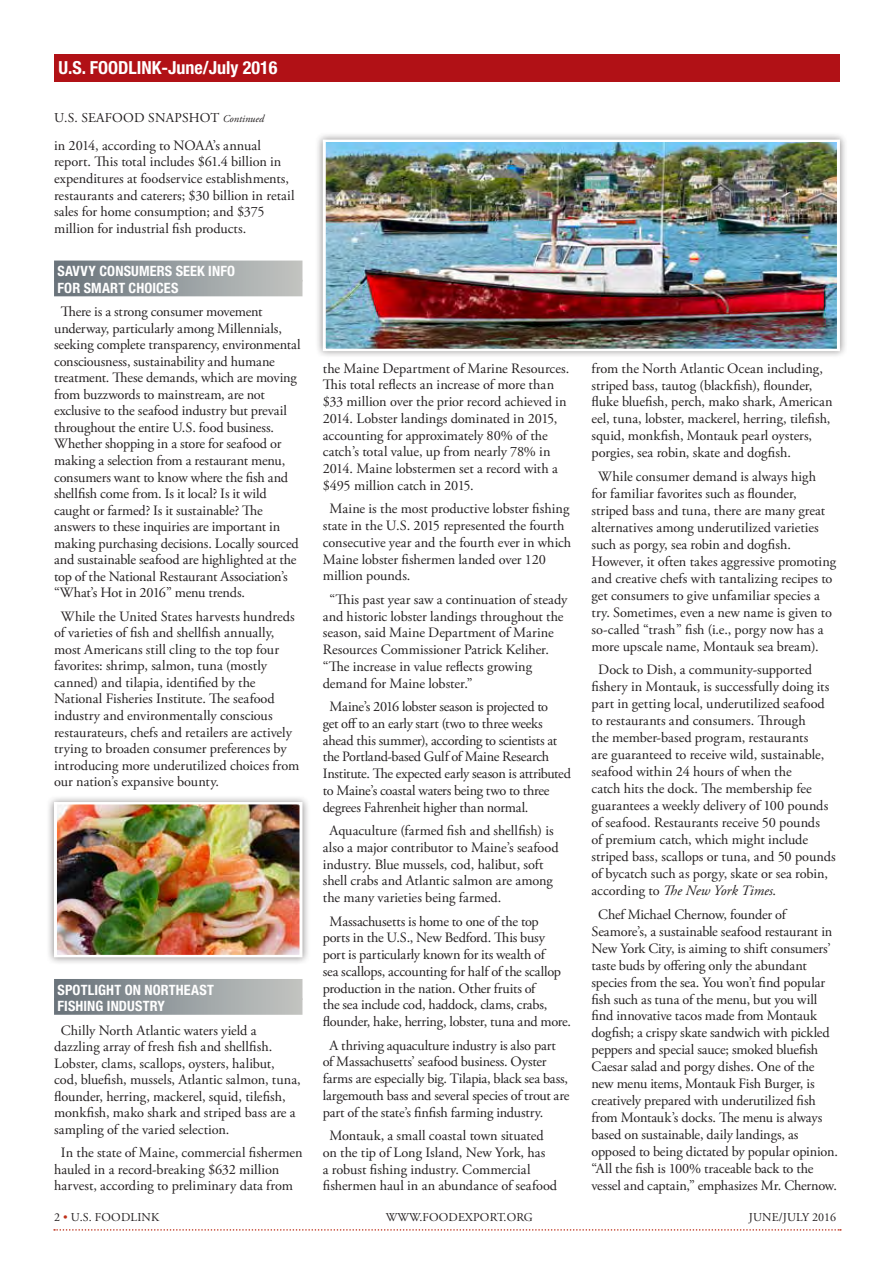
<style>
.page{position:relative;width:894px;height:1263px;background:#fff}
.page>*{position:absolute;margin:0;border:0;box-sizing:border-box;transform-origin:0 0}
.t1{font:700 condensed 18px "Helvetica Neue LT Std";color:#fff}
.t2{font:14.25px/16.5px "Adobe Garamond Pro";letter-spacing:-.015em;color:#231f20}
.t3{font:14.25px/17px "Adobe Garamond Pro";letter-spacing:.005em;color:#231f20}
.t4{font:700 condensed 14.25px/16.5px "Helvetica Neue LT Std";letter-spacing:.01em;color:#fff}
.t5{font:13.5px "Adobe Garamond Pro";letter-spacing:.015em;color:#231f20}
.t6{font:12px "Adobe Garamond Pro";letter-spacing:.015em;color:#231f20}
.s1{font-style:italic;font-size:10.5px}
.s2{font-style:italic}
.s3{color:#bf311a}
</style>
<div class="page">
<div style="left:54px;top:260px;width:248px;height:21px;background:linear-gradient(to right,#69737b,#c3c6c3)"></div>
<div style="left:54px;top:280px;width:248px;height:16px;background:linear-gradient(to right,#69737b,#c3c6c3)"></div>
<div style="left:54px;top:979px;width:248px;height:21px;background:linear-gradient(to right,#69737b,#c3c6c3)"></div>
<div style="left:54px;top:998px;width:248px;height:16px;background:linear-gradient(to right,#69737b,#c3c6c3)"></div>
<div style="left:54px;top:54px;width:785px;height:27px;background:#b11116"></div>
<svg style="left:54px;top:1229px;width:786px;height:1px"></svg>
<div style="left:46px;top:794px;width:264px;height:171px;background:#231f20;opacity:.5"></div>
<img style="left:58px;top:806px;width:240px;height:147px">
<div style="left:54px;top:802px;width:248px;height:155px;border:3px solid #fff"></div>
<div style="left:315px;top:132px;width:532px;height:226px;background:#231f20;opacity:.5"></div>
<img style="left:327px;top:143px;width:508px;height:204px">
<div style="left:323px;top:139px;width:516px;height:212px;border:3px solid #fff"></div>
<p class="t1" style="left:58px;top:56px;width:220px">U.S. FOODLINK-June/July 2016</p>
<p class="t5" style="left:54px;top:110px;width:211px">U.S. SEAFOOD SNAPSHOT <span class="s1">Continued</span></p>
<p class="t2" style="left:54px;top:138px;width:242px">in 2014, according to NOAA’s annual report. This total includes $61.4 billion in expenditures at foodservice establishments, restaurants and caterers; $30 billion in retail sales for home consumption; and $375 million for industrial fish products.</p>
<p class="t4" style="left:57px;top:263px;width:179px">SAVVY CONSUMERS SEEK INFO<br>FOR SMART CHOICES</p>
<p class="t2" style="left:54px;top:304px;width:248px;text-indent:7px">There is a strong consumer movement underway, particularly among Millennials, seeking complete transparency, environmental consciousness, sustainability and humane treatment. These demands, which are moving from buzzwords to mainstream, are not exclusive to the seafood industry but prevail throughout the entire U.S. food business.<br>Whether shopping in a store for seafood or making a selection from a restaurant menu, consumers want to know where the fish and shellfish come from. Is it local? Is it wild caught or farmed? Is it sustainable? The answers to these inquiries are important in making purchasing decisions. Locally sourced and sustainable seafood are highlighted at the top of the National Restaurant Association’s “What’s Hot in 2016” menu trends.</p>
<p class="t2" style="left:54px;top:608px;width:247px;text-indent:7px">While the United States harvests hundreds of varieties of fish and shellfish annually, most Americans still cling to the top four favorites: shrimp, salmon, tuna (mostly canned) and tilapia, identified by the National Fisheries Institute. The seafood industry and environmentally conscious restaurateurs, chefs and retailers are actively trying to broaden consumer preferences by introducing more underutilized choices from our nation’s expansive bounty.</p>
<p class="t4" style="left:57px;top:981px;width:158px">SPOTLIGHT ON NORTHEAST<br>FISHING INDUSTRY</p>
<p class="t2" style="left:54px;top:1022px;width:248px;text-indent:7px">Chilly North Atlantic waters yield a dazzling array of fresh fish and shellfish.<br>Lobster, clams, scallops, oysters, halibut, cod, bluefish, mussels, Atlantic salmon, tuna, flounder, herring, mackerel, squid, tilefish, monkfish, mako shark and striped bass are a sampling of the varied selection.</p>
<p class="t2" style="left:54px;top:1145px;width:250px;text-indent:7px">In the state of Maine, commercial fishermen hauled in a record-breaking $632 million harvest, according to preliminary data from</p>
<p class="t2" style="left:322px;top:360px;width:248px">the Maine Department of Marine Resources.<br>This total reflects an increase of more than $33 million over the prior record achieved in 2014. Lobster landings dominated in 2015, accounting for approximately 80% of the catch’s total value, up from nearly 78% in 2014. Maine lobstermen set a record with a $495 million catch in 2015.</p>
<p class="t2" style="left:322px;top:501px;width:250px;text-indent:7px">Maine is the most productive lobster fishing state in the U.S. 2015 represented the fourth consecutive year and the fourth ever in which Maine lobster fishermen landed over 120 million pounds.</p>
<p class="t2" style="left:322px;top:591px;width:246px;text-indent:7px">“This past year saw a continuation of steady and historic lobster landings throughout the season, said Maine Department of Marine Resources Commissioner Patrick Keliher. “The increase in value reflects growing demand for Maine lobster.”</p>
<p class="t2" style="left:322px;top:698px;width:249px;text-indent:7px">Maine’s 2016 lobster season is projected to<br>get off to an early start (two to three weeks ahead this summer), according to scientists at the Portland-based Gulf of Maine Research Institute. The expected early season is attributed to Maine’s coastal waters being two to three degrees Fahrenheit higher than normal.</p>
<p class="t2" style="left:322px;top:822px;width:237px;text-indent:7px">Aquaculture (farmed fish and shellfish) is also a major contributor to Maine’s seafood industry. Blue mussels, cod, halibut, soft shell crabs and Atlantic salmon are among the many varieties being farmed.</p>
<p class="t2" style="left:322px;top:913px;width:250px;text-indent:7px">Massachusetts is home to one of the top<br>ports in the U.S., New Bedford. This busy port is particularly known for its wealth of<br>sea scallops, accounting for half of the scallop production in the nation. Other fruits of<br>the sea include cod, haddock, clams, crabs, flounder, hake, herring, lobster, tuna and more.</p>
<p class="t2" style="left:322px;top:1037px;width:248px;text-indent:7px">A thriving aquaculture industry is also part of Massachusetts’ seafood business. Oyster farms are especially big. Tilapia, black sea bass, largemouth bass and several species of trout are part of the state’s finfish farming industry.</p>
<p class="t2" style="left:322px;top:1127px;width:236px;text-indent:7px">Montauk, a small coastal town situated on the tip of Long Island, New York, has<br>a robust fishing industry. Commercial fishermen haul in an abundance of seafood</p>
<p class="t2" style="left:591px;top:360px;width:243px;line-height:17px">from the North Atlantic Ocean including, striped bass, tautog (blackfish), flounder, fluke bluefish, perch, mako shark, American eel, tuna, lobster, mackerel, herring, tilefish, squid, monkfish, Montauk pearl oysters, porgies, sea robin, skate and dogfish.</p>
<p class="t3" style="left:591px;top:468px;width:246px;text-indent:7px">While consumer demand is always high<br>for familiar favorites such as flounder, striped bass and tuna, there are many great alternatives among underutilized varieties such as porgy, sea robin and dogfish.<br>However, it often takes aggressive promoting and creative chefs with tantalizing recipes to get consumers to give unfamiliar species a try. Sometimes, even a new name is given to so-called “trash” fish (i.e., porgy now has a more upscale name, Montauk sea bream).</p>
<p class="t2" style="left:591px;top:662px;width:246px;line-height:17px;text-indent:7px">Dock to Dish, a community-supported fishery in Montauk, is successfully doing its part in getting local, underutilized seafood to restaurants and consumers. Through<br>the member-based program, restaurants<br>are guaranteed to receive wild, sustainable, seafood within 24 hours of when the<br>catch hits the dock. The membership fee guarantees a weekly delivery of 100 pounds of seafood. Restaurants receive 50 pounds of premium catch, which might include striped bass, scallops or tuna, and 50 pounds of bycatch such as porgy, skate or sea robin, according to <span class="s2">The New York Times</span>.</p>
<p class="t2" style="left:591px;top:906px;width:248px;line-height:17px;text-indent:7px">Chef Michael Chernow, founder of Seamore’s, a sustainable seafood restaurant in New York City, is aiming to shift consumers’ taste buds by offering only the abundant species from the sea. You won’t find popular fish such as tuna of the menu, but you will find innovative tacos made from Montauk dogfish; a crispy skate sandwich with pickled peppers and special sauce; smoked bluefish Caesar salad and porgy dishes. One of the new menu items, Montauk Fish Burger, is creatively prepared with underutilized fish from Montauk’s docks. The menu is always based on sustainable, daily landings, as opposed to being dictated by popular opinion. “All the fish is 100% traceable back to the vessel and captain,” emphasizes Mr. Chernow.</p>
<p class="t6" style="left:54px;top:1209px;width:107px">2 <span class="s3">•</span> U.S. FOODLINK</p>
<p class="t6" style="left:386px;top:1209px;width:148px">WWW.FOODEXPORT.ORG</p>
<p class="t6" style="left:748px;top:1209px;width:89px">JUNE/JULY 2016</p>
</div>
